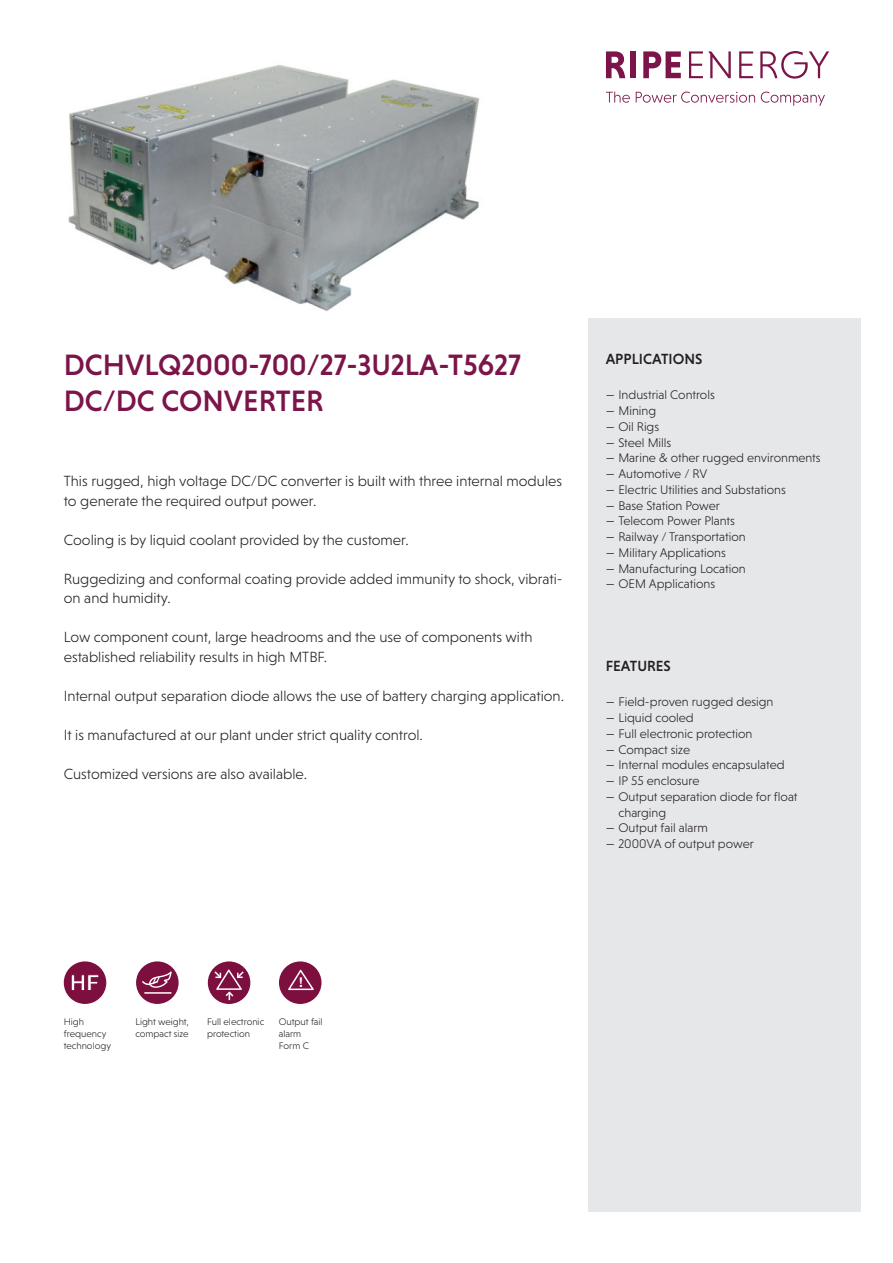
<style>
.page{position:relative;width:893px;height:1263px;background:#fff}
.page>*{position:absolute;margin:0;border:0;box-sizing:border-box;transform-origin:0 0}
.t1{font:500 30px/36px "Niveau Grotesk";color:#7b1549}
.t2{font:300 15px/19.5px "Niveau Grotesk";color:#231f20}
.t3{font:500 15px "Niveau Grotesk";color:#231f20}
.t4{font:700 13.5px "Helvetica Neue";color:#fff}
.t5{font:300 12.75px/15.8px "Niveau Grotesk";color:#231f20}
.t6{font:300 9.75px/12px "Niveau Grotesk";color:#231f20}
</style>
<div class="page">
<div style="left:588px;top:319px;width:273px;height:893px;background:#e6e7e9"></div>
<svg style="left:606px;top:51px;width:19px;height:27px"></svg>
<div style="left:631px;top:51px;width:5px;height:27px;background:#7b1549"></div>
<svg style="left:643px;top:51px;width:38px;height:27px"></svg>
<svg style="left:689px;top:51px;width:42px;height:27px"></svg>
<svg style="left:739px;top:51px;width:14px;height:27px"></svg>
<svg style="left:760px;top:51px;width:69px;height:28px"></svg>
<svg style="left:606px;top:92px;width:24px;height:11px"></svg>
<svg style="left:636px;top:92px;width:119px;height:11px"></svg>
<svg style="left:761px;top:92px;width:64px;height:14px"></svg>
<div style="left:64px;top:961px;width:42px;height:43px;background:#7d0f3f;border-radius:50%"></div>
<svg style="left:71px;top:974px;width:28px;height:17px"></svg>
<div style="left:136px;top:961px;width:43px;height:43px;background:#7d0f3f;border-radius:50%"></div>
<hr style="left:144px;top:992px;width:27px;height:2px;background:#fff">
<svg style="left:142px;top:971px;width:30px;height:17px"></svg>
<div style="left:279px;top:961px;width:42px;height:43px;background:#7d0f3f;border-radius:50%"></div>
<svg style="left:288px;top:970px;width:26px;height:20px"></svg>
<div style="left:208px;top:961px;width:42px;height:43px;background:#7d0f3f;border-radius:50%"></div>
<svg style="left:214px;top:969px;width:30px;height:31px"></svg>
<img style="left:68px;top:65px;width:412px;height:246px">
<h1 class="t1" style="left:64px;top:347px;width:459px">DCHVLQ2000-700/27-3U2LA-T5627<br>DC/DC CONVERTER</h1>
<p class="t2" style="left:64px;top:472px;width:500px">This rugged, high voltage DC/DC converter is built with three internal modules to generate the required output power.</p>
<p class="t2" style="left:64px;top:530px;width:347px">Cooling is by liquid coolant provided by the customer.</p>
<p class="t2" style="left:64px;top:569px;width:500px">Ruggedizing and conformal coating provide added immunity to shock, vibrati&shy;on and humidity.</p>
<p class="t2" style="left:64px;top:628px;width:470px">Low component count, large headrooms and the use of components with established reliability results in high MTBF.</p>
<p class="t2" style="left:64px;top:686px;width:502px">Internal output separation diode allows the use of battery charging application.</p>
<p class="t2" style="left:64px;top:725px;width:361px">It is manufactured at our plant under strict quality control.</p>
<p class="t2" style="left:64px;top:764px;width:245px">Customized versions are also available.</p>
<p class="t3" style="left:606px;top:350px;width:98px">APPLICATIONS</p>
<p class="t5" style="left:606px;top:387px;width:111px">— Industrial Controls</p>
<p class="t5" style="left:606px;top:403px;width:52px">— Mining</p>
<p class="t5" style="left:606px;top:419px;width:55px">— Oil Rigs</p>
<p class="t5" style="left:606px;top:434px;width:67px">— Steel Mills</p>
<p class="t5" style="left:606px;top:450px;width:217px">— Marine &amp; other rugged environments</p>
<p class="t5" style="left:606px;top:466px;width:103px">— Automotive / RV</p>
<p class="t5" style="left:606px;top:482px;width:182px">— Electric Utilities and Substations</p>
<p class="t5" style="left:606px;top:497px;width:116px">— Base Station Power</p>
<p class="t5" style="left:606px;top:513px;width:131px">— Telecom Power Plants</p>
<p class="t5" style="left:606px;top:529px;width:142px">— Railway / Transportation</p>
<p class="t5" style="left:606px;top:545px;width:122px">— Military Applications</p>
<p class="t5" style="left:606px;top:560px;width:141px">— Manufacturing Location</p>
<p class="t5" style="left:606px;top:576px;width:111px">— OEM Applications</p>
<p class="t3" style="left:606px;top:657px;width:67px">FEATURES</p>
<p class="t5" style="left:606px;top:694px;width:169px">— Field-proven rugged design</p>
<p class="t5" style="left:606px;top:710px;width:90px">— Liquid cooled</p>
<p class="t5" style="left:606px;top:725px;width:148px">— Full electronic protection</p>
<p class="t5" style="left:606px;top:741px;width:86px">— Compact size</p>
<p class="t5" style="left:606px;top:757px;width:180px">— Internal modules encapsulated</p>
<p class="t5" style="left:606px;top:773px;width:95px">— IP 55 enclosure</p>
<p class="t5" style="left:618px;top:788px;width:181px;text-indent:-13px">— Output separation diode for float charging</p>
<p class="t5" style="left:606px;top:820px;width:104px">— Output fail alarm</p>
<p class="t5" style="left:606px;top:836px;width:150px">— 2000VA of output power</p>
<p class="t4" style="left:299px;top:971px;width:5px">!</p>
<p class="t6" style="left:64px;top:1016px;width:49px">High frequency technology</p>
<p class="t6" style="left:135px;top:1016px;width:55px">Light weight, compact size</p>
<p class="t6" style="left:207px;top:1016px;width:59px">Full electronic protection</p>
<p class="t6" style="left:279px;top:1016px;width:45px">Output fail alarm<br>Form C</p>
</div>
